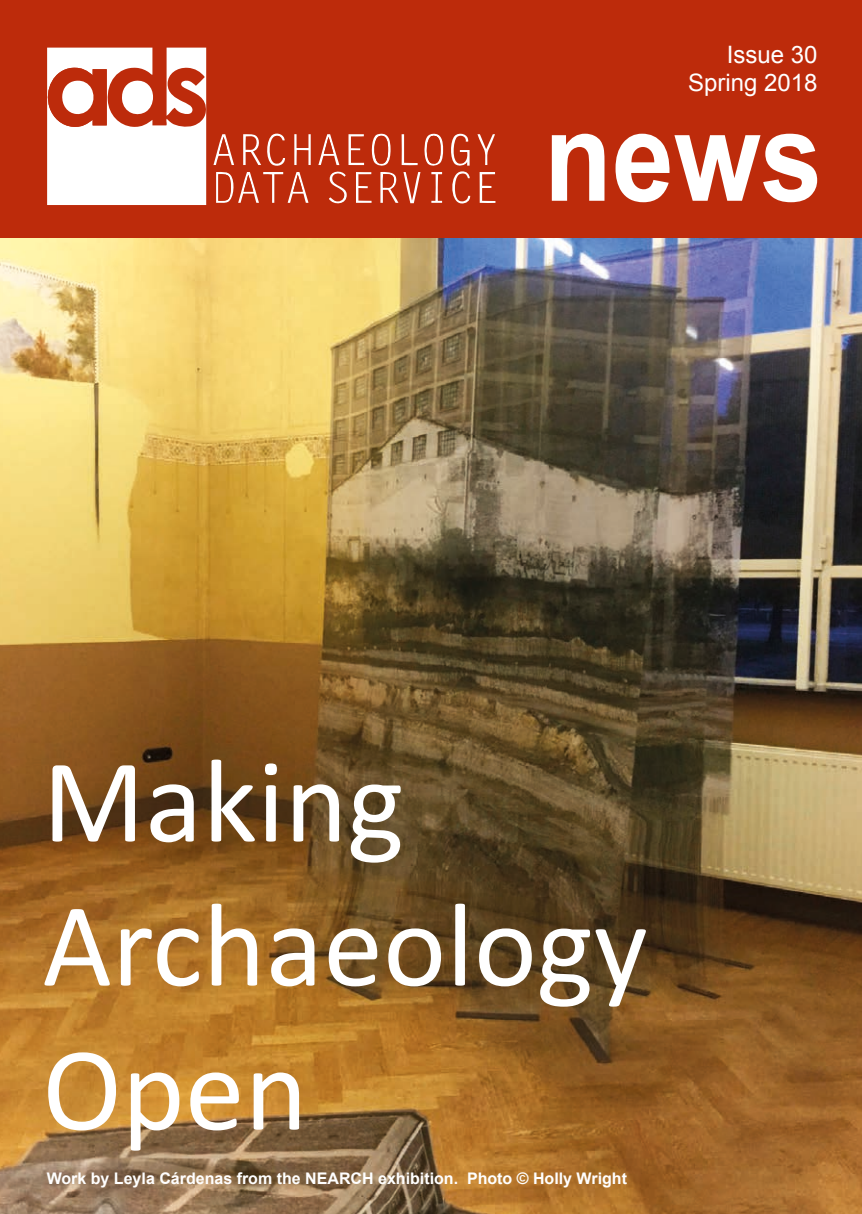
<style>
.page{position:relative;width:862px;height:1214px;background:#fff}
.page>*{position:absolute;margin:0;border:0;box-sizing:border-box;transform-origin:0 0}
.t1{font:700 126.4px "Arial";color:#fff;scale:.88 1}
.t2{font:120px/144px "Calibri";color:#fff}
.t3{font:24px "Arial";color:#fff}
.t4{font:700 16px "Arial";color:#fff}
</style>
<div class="page">
<div style="left:0;top:0;width:862px;height:238px;background:#bd2b0b"></div>
<svg style="left:479px;top:172px;width:16px;height:31px"></svg>
<svg style="left:477px;top:134px;width:18px;height:31px"></svg>
<svg style="left:451px;top:133px;width:19px;height:71px"></svg>
<svg style="left:318px;top:133px;width:125px;height:71px"></svg>
<svg style="left:213px;top:133px;width:98px;height:70px"></svg>
<svg style="left:47px;top:48px;width:160px;height:157px"></svg>
<img style="left:0;top:238px;width:862px;height:976px">
<p class="t3" style="left:727px;top:38px;width:92px">Issue 30</p>
<p class="t3" style="left:688px;top:67px;width:131px">Spring 2018</p>
<p class="t1" style="left:544px;top:72px;width:318px">news</p>
<p class="t2" style="left:42px;top:730px;width:363px">Making</p>
<p class="t2" style="left:42px;top:874px;width:607px">Archaeology<br>Open</p>
<p class="t4" style="left:47px;top:1167px;width:582px">Work by Leyla Cárdenas from the NEARCH exhibition. Photo © Holly Wright</p>
</div>
